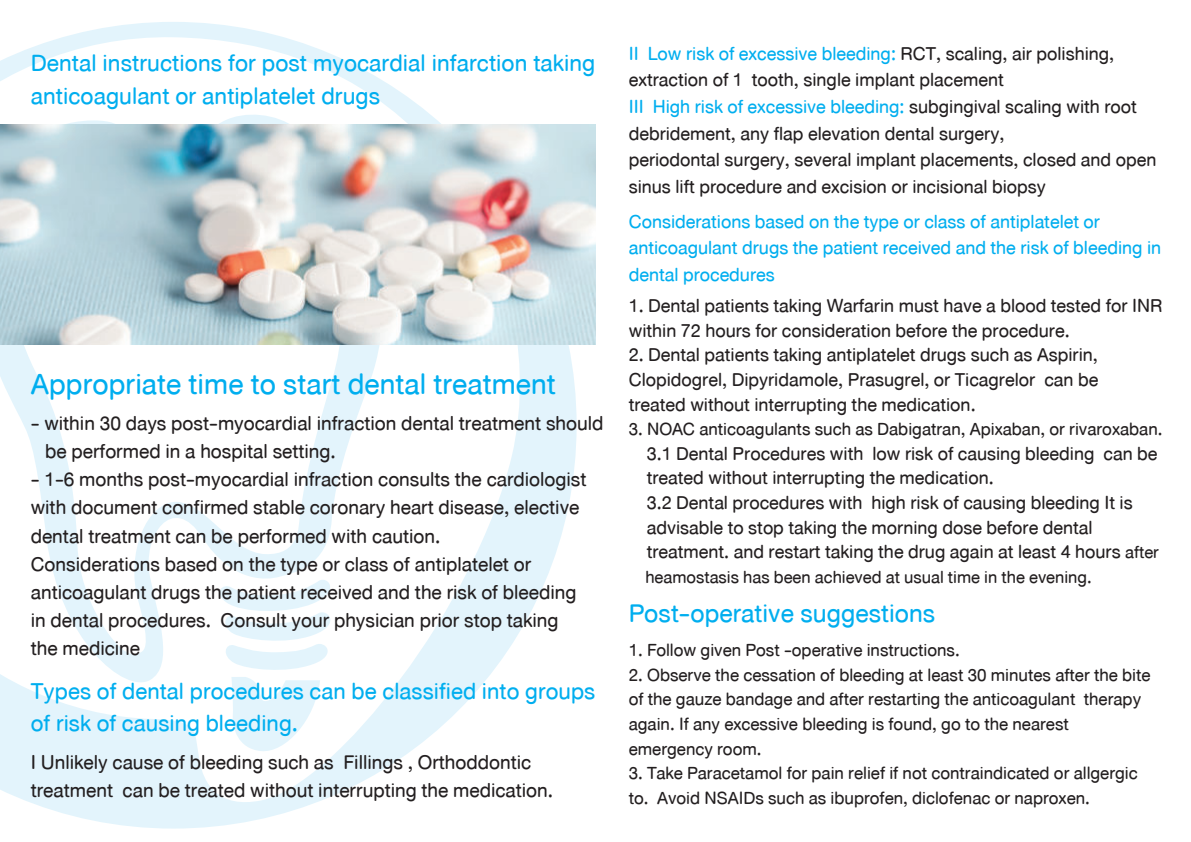
<style>
.page{position:relative;width:1191px;height:842px;background:#fff}
.page>*{position:absolute;margin:0;border:0;box-sizing:border-box;transform-origin:0 0}
.t1{font:41.6px "DB Helvethaica Mon X";letter-spacing:.005em;color:#00aeef}
.t2{font:36.4px "DB Helvethaica Mon X";letter-spacing:.005em;color:#00aeef}
.t3{font:33.6px/32.8px "DB Helvethaica Mon X";letter-spacing:.005em;color:#00aeef}
.t4{font:32.6px/32px "DB Helvethaica Mon X";letter-spacing:.005em;color:#00aeef}
.t5{font:28.2px/28.2px "DB Helvethaica Mon X";color:#231f20}
.t6{font:26.6px/24.6px "DB Helvethaica Mon X";color:#231f20}
.t7{font:26.6px/26.6px "DB Helvethaica Mon X";color:#00aeef}
.t8{font:25px/24.6px "DB Helvethaica Mon X";color:#231f20}
.t9{font:24.4px "DB Helvethaica Mon X";color:#231f20}
.s1{color:#00aeef}
.s2{font-size:24.4px}
</style>
<div class="page">
<svg style="left:0;top:22px;width:576px;height:806px"></svg>
<img style="left:0;top:124px;width:595px;height:221px">
<p class="t3" style="left:31px;top:43px;width:566px">Dental instructions for post myocardial infarction taking anticoagulant or antiplatelet drugs</p>
<h1 class="t1" style="left:31px;top:355px;width:526px">Appropriate time to start dental treatment</h1>
<p class="t5" style="left:45px;top:406px;width:560px;text-indent:-14px">- within 30 days post-myocardial infraction dental treatment should be performed in a hospital setting.</p>
<p class="t5" style="left:31px;top:465px;width:557px">- 1-6 months post-myocardial infraction consults the cardiologist with document confirmed stable coronary heart disease, elective dental treatment can be performed with caution.<br>Considerations based on the type or class of antiplatelet or anticoagulant drugs the patient received and the risk of bleeding in dental procedures. Consult your physician prior stop taking the medicine</p>
<p class="t4" style="left:31px;top:672px;width:566px">Types of dental procedures can be classified into groups of risk of causing bleeding.</p>
<p class="t5" style="left:31px;top:745px;width:524px">I Unlikely cause of bleeding such as Fillings , Orthoddontic treatment can be treated without interrupting the medication.</p>
<p class="t6" style="left:628px;top:37px;width:529px;line-height:26.6px"><span class="s1">II Low risk of excessive bleeding:</span> RCT, scaling, air polishing, extraction of 1 tooth, single implant placement<br><span class="s1">III High risk of excessive bleeding:</span> subgingival scaling with root debridement, any flap elevation dental surgery,<br>periodontal surgery, several implant placements, closed and open sinus lift procedure and excision or incisional biopsy</p>
<p class="t7" style="left:628px;top:205px;width:534px">Considerations based on the type or class of antiplatelet or anticoagulant drugs the patient received and the risk of bleeding in dental procedures</p>
<p class="t6" style="left:628px;top:293px;width:535px">1. Dental patients taking Warfarin must have a blood tested for INR within 72 hours for consideration before the procedure.</p>
<p class="t6" style="left:628px;top:340px;width:471px;text-align:justify">2. Dental patients taking antiplatelet drugs such as Aspirin, Clopidogrel, Dipyridamole, Prasugrel, or Ticagrelor can be treated without interrupting the medication.</p>
<p class="t8" style="left:628px;top:414px;width:535px">3. NOAC anticoagulants such as Dabigatran, Apixaban, or rivaroxaban.</p>
<p class="t6" style="left:647px;top:441px;width:514px">3.1 Dental Procedures with low risk of causing bleeding can be treated without interrupting the medication.<br>3.2 Dental procedures with high risk of causing bleeding It is advisable to stop taking the morning dose before dental treatment. and restart taking the drug again at least 4 hours <span class="s2">after</span></p>
<p class="t9" style="left:645px;top:560px;width:448px">heamostasis has been achieved at usual time in the evening.</p>
<h2 class="t2" style="left:628px;top:588px;width:308px">Post-operative suggestions</h2>
<p class="t8" style="left:628px;top:638px;width:332px">1. Follow given Post -operative instructions.</p>
<p class="t8" style="left:628px;top:660px;width:523px">2. Observe the cessation of bleeding at least 30 minutes after the bite of the gauze bandage and after restarting the anticoagulant therapy again. If any excessive bleeding is found, go to the nearest emergency room.</p>
<p class="t8" style="left:628px;top:758px;width:510px">3. Take Paracetamol for pain relief if not contraindicated or allgergic to. Avoid NSAIDs such as ibuprofen, diclofenac or naproxen.</p>
</div>
